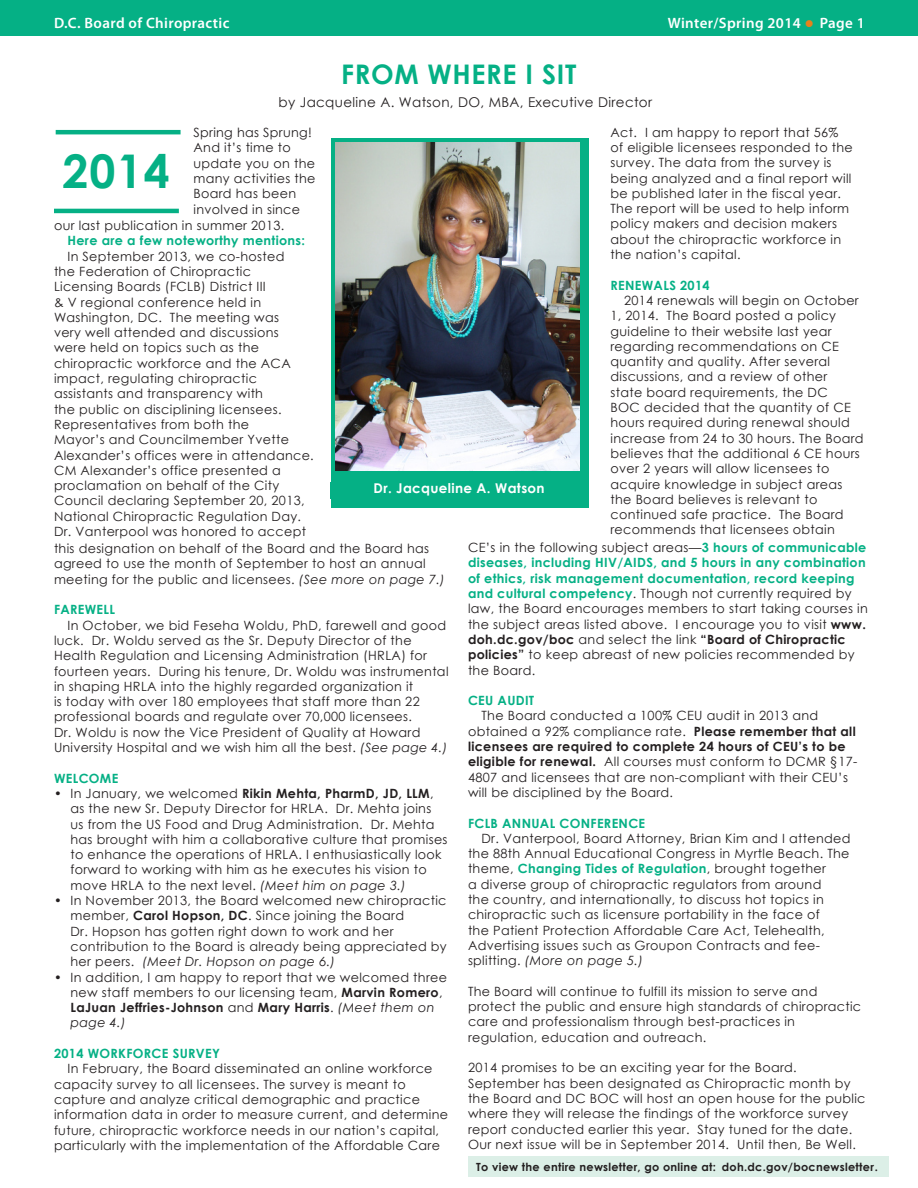
<style>
.page{position:relative;width:918px;height:1188px;background:#fff}
.page>*{position:absolute;margin:0;border:0;box-sizing:border-box;transform-origin:0 0}
.Head_1{font:700 46.5px "Century Gothic";color:#05b085}
.Head_1-2{font:700 27px "Century Gothic";letter-spacing:.025em;color:#05b085}
.Address{font:600 15px "Myriad Pro";letter-spacing:.025em;color:#fff}
.Address-2{font:13.5px "Century Gothic";letter-spacing:.025em;color:#231f20}
.Address-3{font:700 13.5px "Century Gothic";letter-spacing:.025em;color:#fff}
.Address-4{font:12.75px/15.3px "Century Gothic";letter-spacing:.025em;color:#231f20}
.Address-5{font:700 12.75px "Century Gothic";letter-spacing:.025em;color:#05b085}
.Address-6{font:700 12.75px "Century Gothic";letter-spacing:.025em;color:#231f20}
.Address-7{font:700 11.25px "Century Gothic";letter-spacing:.025em;color:#231f20}
.s1{color:#e6811b}
.s2{font-weight:700;color:#05b085}
.s3{font-weight:700}
.s4{font-style:italic}
.s5{font-weight:400}
</style>
<div class="page">
<div style="left:0;top:0;width:918px;height:35px;background:#05b085"></div>
<div style="left:331px;top:138px;width:257px;height:369px;background:#05b085"></div>
<div style="left:330px;top:483px;width:258px;height:16px;background:#05b085"></div>
<img style="left:335px;top:143px;width:245px;height:327px">
<hr style="left:56px;top:130px;width:125px;height:4px;background:#05b085">
<hr style="left:54px;top:209px;width:125px;height:4px;background:#05b085">
<div style="left:468px;top:1156px;width:421px;height:21px;background:#dcefe7"></div>
<p class="Address" style="left:54px;top:13px;width:177px">D.C. Board of Chiropractic</p>
<p class="Address" style="left:668px;top:13px;width:198px">Winter/Spring 2014 <span class="s1">●</span> Page 1</p>
<p class="Head_1-2" style="left:341px;top:53px;width:237px">From Where I Sit</p>
<p class="Address-2" style="left:279px;top:92px;width:375px">by Jacqueline A. Watson, DO, MBA, Executive Director</p>
<p class="Address-4" style="left:610px;top:124px;width:244px">Act. I am happy to report that 56% of eligible licensees responded to the survey. The data from the survey is being analyzed and a final report will be published later in the fiscal year.<br>The report will be used to help inform policy makers and decision makers about the chiropractic workforce in the nation’s capital.</p>
<p class="Address-5" style="left:610px;top:275px;width:101px">Renewals 2014</p>
<p class="Address-4" style="left:610px;top:293px;width:255px;text-indent:14px">2014 renewals will begin on October 1, 2014. The Board posted a policy guideline to their website last year regarding recommendations on CE quantity and quality. After several discussions, and a review of other<br>state board requirements, the DC<br>BOC decided that the quantity of CE hours required during renewal should increase from 24 to 30 hours. The Board believes that the additional 6 CE hours over 2 years will allow licensees to acquire knowledge in subject areas the Board believes is relevant to continued safe practice. The Board recommends that licensees obtain</p>
<p class="Address-4" style="left:468px;top:540px;width:401px">CE’s in the following subject areas—<span class="s2">3 hours of communicable diseases, including H IV/AIDS, and 5 hours in any combination of ethics, risk management documentation, record keeping and cultural competency</span>. Though not currently required by law, the Board encourages members to start taking courses in the subject areas listed above. I encourage you to visit <span class="s3">www. doh.dc.gov/boc</span> and select the link <span class="s3">“Board of Chiropractic policies”</span> to keep abreast of new policies recommended by the Board.</p>
<p class="Address-5" style="left:468px;top:691px;width:68px">CEU Audit</p>
<p class="Address-4" style="left:468px;top:708px;width:391px;text-indent:14px">The Board conducted a 100% CEU audit in 2013 and obtained a 92% compliance rate. <span class="s3">Please remember that all licensees are required to complete 24 hours of CEU’s to be eligible for renewal.</span> All courses must conform to DCMR §17- 4807 and licensees that are non-compliant with their CEU’s will be disciplined by the Board.</p>
<p class="Address-5" style="left:468px;top:813px;width:179px">FCLB Annual Conference</p>
<p class="Address-4" style="left:468px;top:830px;width:384px;text-indent:14px">Dr. Vanterpool, Board Attorney, Brian Kim and I attended the 88th Annual Educational Congress in Myrtle Beach. The theme, <span class="s2">Changing Tides of Regulation</span>, brought together<br>a diverse group of chiropractic regulators from around<br>the country, and internationally, to discuss hot topics in chiropractic such as licensure portability in the face of<br>the Patient Protection Affordable Care Act, Telehealth, Advertising issues such as Groupon Contracts and fee&shy;splitting. <span class="s4">(More on page 5.)</span></p>
<p class="Address-4" style="left:468px;top:983px;width:395px">The Board will continue to fulfill its mission to serve and protect the public and ensure high standards of chiropractic care and professionalism through best-practices in regulation, education and outreach.</p>
<p class="Address-4" style="left:468px;top:1060px;width:399px">2014 promises to be an exciting year for the Board.<br>September has been designated as Chiropractic month by the Board and DC BOC will host an open house for the public where they will release the findings of the workforce survey report conducted earlier this year. Stay tuned for the date.<br>Our next issue will be in September 2014. Until then, Be Well.</p>
<p class="Address-4" style="left:194px;top:125px;width:124px">Spring has Sprung!<br>And it’s time to update you on the many activities the<br>Board has been involved in since</p>
<p class="Head_1" style="left:62px;top:136px;width:109px">2014</p>
<p class="Address-4" style="left:54px;top:218px;width:232px">our last publication in summer 2013.</p>
<p class="Address-5" style="left:68px;top:231px;width:239px">H ere are a few noteworthy mentions:</p>
<p class="Address-4" style="left:54px;top:248px;width:261px;text-indent:14px">In September 2013, we co-hosted<br>the Federation of Chiropractic<br>Licensing Boards (FCLB) District III<br>&amp; V regional conference held in Washington, DC. The meeting was<br>very well attended and discussions were held on topics such as the chiropractic workforce and the ACA impact, regulating chiropractic assistants and transparency with<br>the public on disciplining licensees.<br>Representatives from both the<br>Mayor’s and Councilmember Yvette Alexander’s offices were in attendance.<br>CM Alexander’s office presented a proclamation on behalf of the City Council declaring September 20, 2013, National Chiropractic Regulation Day.<br>Dr. Vanterpool was honored to accept</p>
<p class="Address-3" style="left:374px;top:477px;width:173px">Dr. Jacqueline A. Watson</p>
<p class="Address-4" style="left:54px;top:541px;width:393px">this designation on behalf of the Board and the Board has agreed to use the month of September to host an annual meeting for the public and licensees. <span class="s4">(See more on page 7.)</span></p>
<p class="Address-5" style="left:54px;top:600px;width:63px">Farewell</p>
<p class="Address-4" style="left:54px;top:617px;width:396px;text-indent:14px">In October, we bid Feseha Woldu, PhD, farewell and good luck. Dr. Woldu served as the Sr. Deputy Director of the Health Regulation and Licensing Administration (HRLA) for fourteen years. During his tenure, Dr. Woldu was instrumental in shaping HRLA into the highly regarded organization it<br>is today with over 180 employees that staff more than 22 professional boards and regulate over 70,000 licensees.<br>Dr. Woldu is now the Vice President of Quality at Howard University Hospital and we wish him all the best. <span class="s4">(See page 4.)</span></p>
<p class="Address-5" style="left:54px;top:768px;width:66px">Welcome</p>
<p class="Address-6" style="left:54px;top:784px;width:361px"><span class="s5">• In January, we welcomed</span> Rikin Mehta, PharmD, JD, LLM</p>
<p class="Address-4" style="left:70px;top:785px;width:379px;text-indent:360px">, as the new Sr. Deputy Director for HRLA. Dr. Mehta joins<br>us from the US Food and Drug Administration. Dr. Mehta has brought with him a collaborative culture that promises to enhance the operations of HRLA. I enthusiastically look forward to working with him as he executes his vision to move HRLA to the next level. <span class="s4">(Meet him on page 3.)</span></p>
<p class="Address-4" style="left:70px;top:893px;width:378px;text-indent:-16px">• In November 2013, the Board welcomed new chiropractic member, <span class="s3">Carol Hopson, DC</span>. Since joining the Board<br>Dr. Hopson has gotten right down to work and her contribution to the Board is already being appreciated by her peers. <span class="s4">(Meet Dr. Hopson on page 6.)</span></p>
<p class="Address-4" style="left:70px;top:969px;width:378px;text-indent:-16px">• In addition, I am happy to report that we welcomed three new staff members to our licensing team, <span class="s3">Marvin Romero</span>, <span class="s3">LaJuan Jeffries-Johnson</span> and <span class="s3">Mary Harris</span>. <span class="s4">(Meet them on page 4.)</span></p>
<p class="Address-5" style="left:54px;top:1044px;width:168px">2014 Workforce su rvey</p>
<p class="Address-4" style="left:54px;top:1061px;width:396px;text-indent:14px">In February, the Board disseminated an online workforce capacity survey to all licensees. The survey is meant to capture and analyze critical demographic and practice information data in order to measure current, and determine future, chiropractic workforce needs in our nation’s capital, particularly with the implementation of the Affordable Care</p>
<p class="Address-7" style="left:476px;top:1158px;width:403px">To view the entire newsletter, go online at: doh.dc.gov/bocnewsletter.</p>
</div>
